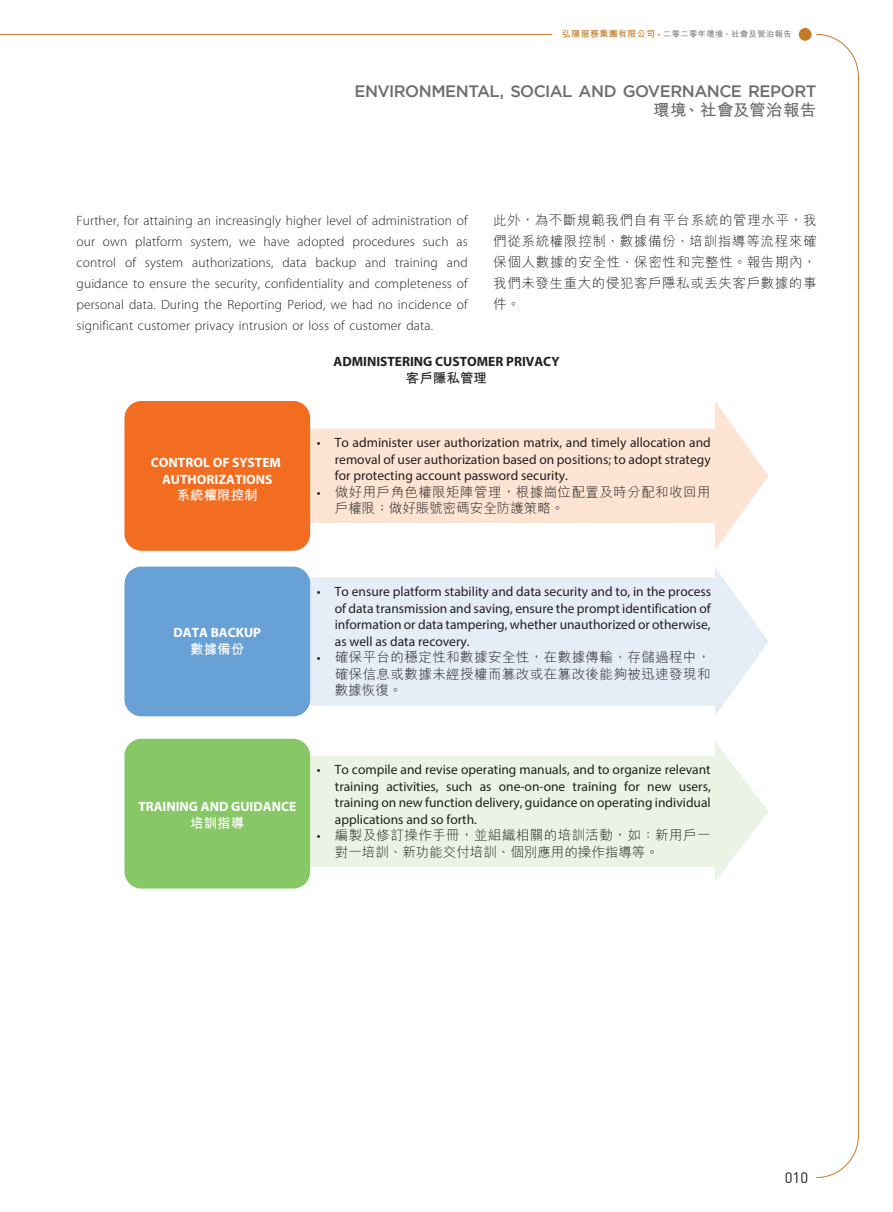
<style>
.page{position:relative;width:893px;height:1212px;background:#fff}
.page>*{position:absolute;margin:0;border:0;box-sizing:border-box;transform-origin:0 0}
.t1{font:500 16.5px "Gotham";letter-spacing:-.035em;color:#6c6d70}
.t2{font:700 16.5px "M Hei HK";letter-spacing:.02em;color:#6c6d70}
.t3{font:15px "DIN Pro";color:#231f20}
.t4{font:13.5px/16.5px "Myriad Pro";color:#231f20;text-align:justify}
._01_Body_Text{font:300 13.5px/21px "Myriad Pro";letter-spacing:.01em;color:#231f20;text-align:justify}
.t5{font:13.5px/16.5px "M Hei HK Light E Ten B5 H";letter-spacing:.03em;color:#231f20}
._01_Body_Text-2{font:300 13.5px/21px "M Hei HK";letter-spacing:.045em;color:#231f20;text-align:justify}
.t6{font:700 13.5px/16.5px "Myriad Pro";color:#fff;text-align:center}
.t7{font:700 13.5px/16.5px "Myriad Pro";color:#231f20;text-align:center}
.t8{font:500 8.25px "M Hei HK";letter-spacing:.05em;color:#6c6d70}
.s1{font-weight:700;font-size:9px;color:#c37b27}
.s2{font-family:"Myriad Pro";font-weight:400;font-size:9px;color:#c37b27}
.s3{font-family:"M Hei HK Bold E Ten B5 H";font-weight:400}
.s4{font-family:"Myriad Pro"}
</style>
<div class="page">
<svg style="left:816px;top:34px;width:43px;height:1144px"></svg>
<div style="left:799px;top:28px;width:12px;height:13px;background:#c37b27;border-radius:50%"></div>
<hr style="left:0;top:34px;width:552px;height:1px;background:#c37b27">
<svg style="left:297px;top:401px;width:471px;height:150px;fill:#fee5d3"></svg>
<div style="left:124px;top:401px;width:186px;height:150px;background:#f36d21;border-radius:17px"></div>
<svg style="left:297px;top:567px;width:471px;height:149px;fill:#e5edf7"></svg>
<div style="left:124px;top:567px;width:186px;height:149px;background:#68a1d6;border-radius:17px"></div>
<svg style="left:302px;top:741px;width:466px;height:141px;fill:#ebf4e4"></svg>
<div style="left:124px;top:739px;width:186px;height:149px;background:#87c765;border-radius:17px"></div>
<p class="t8" style="left:562px;top:28px;width:231px"><span class="s1">弘陽服務集團有限公司</span> <span class="s2">•</span> 二零二零年環境、社會及管治報告</p>
<p class="t1" style="left:354px;top:82px;width:464px">ENVIRONMENTAL, SOCIAL AND GOVERNANCE REPORT</p>
<p class="t2" style="left:653px;top:98px;width:165px">環境、社會及管治報告</p>
<p class="_01_Body_Text" style="left:77px;top:210px;width:393px">Further, for attaining an increasingly higher level of administration of our own platform system, we have adopted procedures such as control of system authorizations, data backup and training and guidance to ensure the security, confidentiality and completeness of personal data. During the Reporting Period, we had no incidence of significant customer privacy intrusion or loss of customer data.</p>
<p class="_01_Body_Text-2" style="left:493px;top:209px;width:325px">此外，為不斷規範我們自有平台系統的管理水平，我們從系統權限控制、數據備份、培訓指導等流程來確保個人數據的安全性、保密性和完整性。報告期內，我們未發生重大的侵犯客戶隱私或丟失客戶數據的事件。</p>
<p class="t6" style="left:151px;top:454px;width:132px">CONTROL OF SYSTEM<br>AUTHORIZATIONS<br><span class="s3">系統權限控制</span></p>
<p class="t7" style="left:333px;top:353px;width:227px">ADMINISTERING CUSTOMER PRIVACY<span class="s3">客戶隱私管理</span></p>
<p class="t4" style="left:335px;top:434px;width:377px;text-indent:-18px">• To administer user authorization matrix, and timely allocation and removal of user authorization based on positions; to adopt strategy for protecting account password security.</p>
<p class="t5" style="left:335px;top:483px;width:377px;text-indent:-18px"><span class="s4">•</span> 做好用戶角色權限矩陣管理，根據崗位配置及時分配和收回用戶權限；做好賬號密碼安全防護策略。</p>
<p class="t6" style="left:173px;top:624px;width:89px">DATA BACKUP<span class="s3">數據備份</span></p>
<p class="t4" style="left:335px;top:583px;width:378px;text-indent:-18px">• To ensure platform stability and data security and to, in the process of data transmission and saving, ensure the prompt identification of information or data tampering, whether unauthorized or otherwise, as well as data recovery.</p>
<p class="t5" style="left:335px;top:648px;width:377px;text-align:justify;text-indent:-18px"><span class="s4">•</span> 確保平台的穩定性和數據安全性，在數據傳輸、存儲過程中，確保信息或數據未經授權而篡改或在篡改後能夠被迅速發現和數據恢復。</p>
<p class="t6" style="left:138px;top:798px;width:159px">TRAINING AND GUIDANCE<span class="s3">培訓指導</span></p>
<p class="t4" style="left:335px;top:761px;width:377px;text-indent:-18px">• To compile and revise operating manuals, and to organize relevant training activities, such as one-on-one training for new users, training on new function delivery, guidance on operating individual applications and so forth.</p>
<p class="t5" style="left:335px;top:826px;width:377px;text-indent:-18px"><span class="s4">•</span> 編製及修訂操作手冊，並組織相關的培訓活動，如：新用戶一對一培訓、新功能交付培訓、個別應用的操作指導等。</p>
<p class="t3" style="left:785px;top:1167px;width:25px">010</p>
</div>
